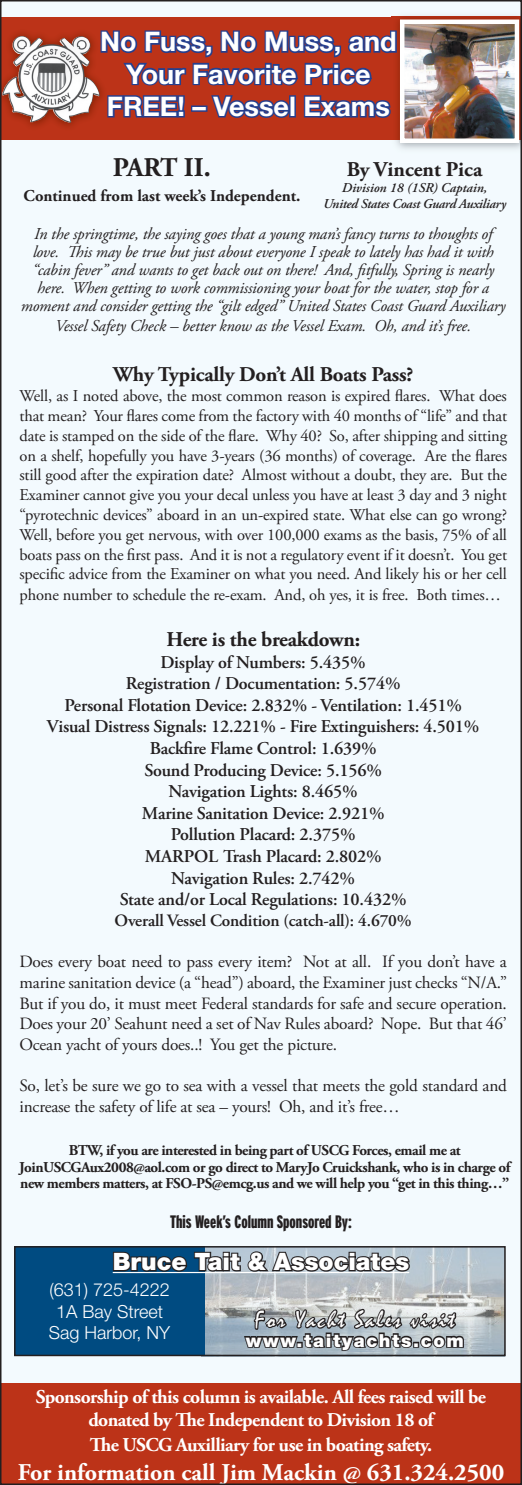
<style>
.page{position:relative;width:522px;height:1485px;background:#f3fafe}
.page>*{position:absolute;margin:0;border:0;box-sizing:border-box;transform-origin:0 0}
.t1{font:700 27px/32.4px "Helvetica Neue";color:#fff;text-align:center}
.t2{font:700 27px "Adobe Garamond Pro";letter-spacing:-.025em;color:#231f20}
.t3{font:700 24px "Adobe Garamond Pro";color:#fff}
.t4{font:900 24px "Helvetica Neue";color:#fff}
.t5{font:24px "Mistral";letter-spacing:.09em;color:#fff}
.t6{font:700 21px "Adobe Garamond Pro";letter-spacing:-.01em;color:#231f20}
.t7{font:700 19.5px/23.4px "Adobe Garamond Pro";letter-spacing:-.03em;color:#fff}
.t8{font:600 18px/21.6px "Adobe Garamond Pro";letter-spacing:-.01em;color:#231f20;text-align:center}
.t9{font:300 18px/21.6px "Helvetica Neue";color:#fff;text-align:center}
.t10{font:900 extra-condensed 18px "Interstate";color:#231f20}
.t11{font:900 18px "Helvetica Neue";letter-spacing:.09em;color:#fff}
.t12{font:17.25px/20.7px "Adobe Garamond Pro";letter-spacing:-.01em;color:#231f20;text-align:justify}
.t13{font:600 17.25px "Adobe Garamond Pro";letter-spacing:-.01em;color:#231f20}
.t14{font:16.5px/20px "Adobe Garamond Pro";letter-spacing:-.01em;color:#231f20;text-align:justify}
.t15{font:italic 16.5px/18px "Adobe Garamond Pro";letter-spacing:-.01em;color:#231f20}
.t16{font:700 16.5px "Adobe Garamond Pro";color:#231f20}
.t17{font:700 15px/16.5px "Adobe Garamond Pro";letter-spacing:-.03em;color:#231f20;text-align:center}
.t18{font:italic 600 13.5px/16.2px "Adobe Garamond Pro";letter-spacing:-.02em;color:#231f20;text-align:center}
</style>
<div class="page">
<div style="left:1px;top:17px;width:521px;height:123px;background:#bc3318"></div>
<img style="left:3px;top:33px;width:96px;height:94px">
<img style="left:13px;top:36px;width:84px;height:52px">
<img style="left:392px;top:16px;width:127px;height:133px">
<img style="left:392px;top:17px;width:127px;height:123px">
<img style="left:405px;top:25px;width:109px;height:113px">
<div style="left:400px;top:20px;width:119px;height:123px;border:4px solid #fff"></div>
<div style="left:0;top:1384px;width:522px;height:101px;background:#bc3318"></div>
<img style="left:205px;top:1249px;width:298px;height:104px">
<div style="left:14px;top:1246px;width:191px;height:110px;background:#004b81"></div>
<svg style="left:112px;top:1249px;width:299px;height:25px"></svg>
<svg style="left:242px;top:1295px;width:223px;height:62px;background:#919599"></svg>
<div style="left:14px;top:1246px;width:492px;height:110px;border:2px solid #231f20"></div>
<svg style="left:99px;top:20px;width:299px;height:110px"></svg>
<h1 class="t1" style="left:100px;top:25px;width:298px">No Fuss, No Muss, and<br>Your Favorite Price<br>FREE! – Vessel Exams</h1>
<h1 class="t2" style="left:113px;top:151px;width:100px">PART II.</h1>
<p class="t16" style="left:24px;top:186px;width:278px">Continued from last week’s Independent.</p>
<p class="t15" style="left:33px;top:226px;width:461px">In the springtime, the saying goes that a young man’s fancy turns to thoughts of love.</p>
<p class="t6" style="left:347px;top:157px;width:137px">By Vincent Pica</p>
<p class="t18" style="left:323px;top:180px;width:184px">Division 18 (1SR) Captain,<br>United States Coast Guard Auxiliary</p>
<p class="t15" style="left:83px;top:244px;width:412px">is may be true but just about everyone I speak to lately has had it with</p>
<p class="t15" style="left:32px;top:262px;width:463px">“cabin fever” and wants to get back out on there! And, fitfully, Spring is nearly</p>
<p class="t15" style="left:37px;top:280px;width:453px">here. When getting to work commissioning your boat for the water, stop for a</p>
<p class="t15" style="left:21px;top:298px;width:486px">moment and consider getting the “gilt edged” United States Coast Guard Auxiliary</p>
<p class="t15" style="left:55px;top:317px;width:418px">Vessel Safety Check – better know as the Vessel Exam. Oh, and it’s free.</p>
<p class="t6" style="left:113px;top:362px;width:302px">Why Typically Don’t All Boats Pass?</p>
<p class="t14" style="left:20px;top:387px;width:489px">Well, as I noted above, the most common reason is expired flares. What does that mean? Your flares come from the factory with 40 months of “life” and that date is stamped on the side of the flare. Why 40? So, after shipping and sitting on a shelf, hopefully you have 3-years (36 months) of coverage. Are the flares still good after the expiration date? Almost without a doubt, they are. But the Examiner cannot give you your decal unless you have at least 3 day and 3 night “pyrotechnic devices” aboard in an un-expired state. What else can go wrong?<br>Well, before you get nervous, with over 100,000 exams as the basis, 75% of all boats pass on the first pass. And it is not a regulatory event if it doesn’t. You get specific advice from the Examiner on what you need. And likely his or her cell phone number to schedule the re-exam. And, oh yes, it is free. Both times…</p>
<p class="t6" style="left:166px;top:627px;width:195px">Here is the breakdown:</p>
<p class="t8" style="left:47px;top:651px;width:434px">Display of Numbers: 5.435%<br>Registration / Documentation: 5.574%<br>Personal Flotation Device: 2.832% - Ventilation: 1.451% Visual Distress Signals: 12.221% - Fire Extinguishers: 4.501% Backfire Flame Control: 1.639%<br>Sound Producing Device: 5.156%<br>Navigation Lights: 8.465%<br>Marine Sanitation Device: 2.921%<br>Pollution Placard: 2.375%<br>MARPOL Trash Placard: 2.802%<br>Navigation Rules: 2.742%<br>State and/or Local Regulations: 10.432%</p>
<p class="t13" style="left:115px;top:910px;width:299px">Overall Vessel Condition (catch-all): 4.670%</p>
<p class="t12" style="left:20px;top:952px;width:489px">Does every boat need to pass every item? Not at all. If you don’t have a marine sanitation device (a “head”) aboard, the Examiner just checks “N/A.” But if you do, it must meet Federal standards for safe and secure operation.<br>Does your 20’ Seahunt need a set of Nav Rules aboard? Nope. But that 46’ Ocean yacht of yours does..! You get the picture.</p>
<p class="t12" style="left:20px;top:1076px;width:489px">So, let’s be sure we go to sea with a vessel that meets the gold standard and increase the safety of life at sea – yours! Oh, and it’s free…</p>
<p class="t17" style="left:19px;top:1143px;width:493px">BTW, if you are interested in being part of USCG Forces, email me at<br>JoinUSCGAux2008@aol.com or go direct to MaryJo Cruickshank, who is in charge of new members matters, at FSO-PS@emcg.us and we will help you “get in this thing…”</p>
<p class="t10" style="left:170px;top:1212px;width:183px">This Week’s Column Sponsored By:</p>
<h2 class="t4" style="left:113px;top:1247px;width:298px">Bruce Tait &amp; Associates</h2>
<h2 class="t5" style="left:255px;top:1306px;width:202px">For Yacht Sales visit</h2>
<p class="t11" style="left:246px;top:1329px;width:219px">www.taityachts.com</p>
<p class="t9" style="left:49px;top:1279px;width:123px">(631) 725-4222<br>1A Bay Street<br>Sag Harbor, NY</p>
<p class="t7" style="left:88px;top:1385px;width:399px;text-indent:-53px">Sponsorship of this column is available. All fees raised will be donated by</p>
<p class="t7" style="left:111px;top:1408px;width:324px;line-height:25.2px;text-align:right">e Independent to Division 18 of<br>e USCG Auxilliary for use in boating safety.</p>
<h2 class="t3" style="left:18px;top:1459px;width:488px">For information call Jim Mackin @ 631.324.2500</h2>
</div>
